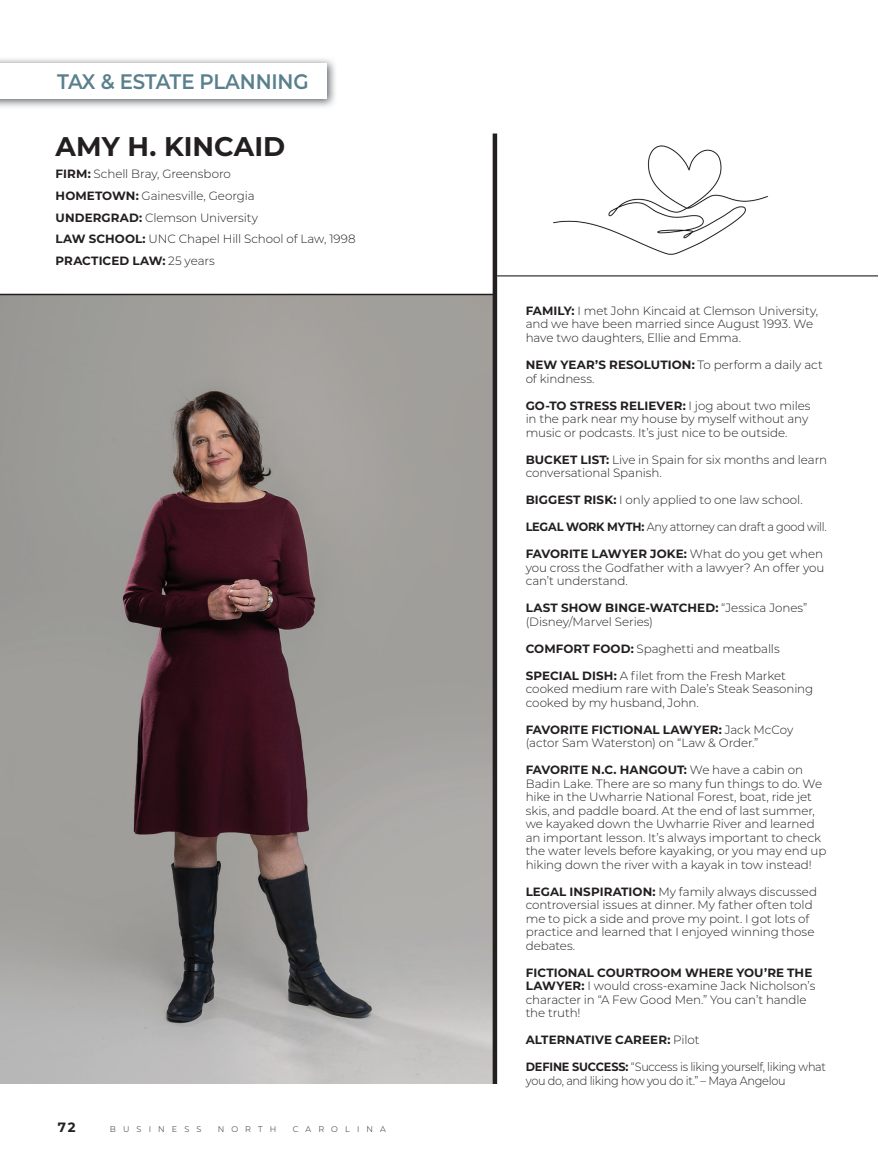
<style>
.page{position:relative;width:878px;height:1175px;background:#fff}
.page>*{position:absolute;margin:0;border:0;box-sizing:border-box;transform-origin:0 0}
.t1{font:700 27px "Montserrat";color:#231f20}
.t2{font:600 21px "Montserrat";letter-spacing:-.01em;color:#5a808d;scale:.94 1}
.t3{font:700 13.5px "Montserrat";color:#231f20}
.t4{font:300 12px/13.5px "Montserrat";letter-spacing:-.005em;color:#231f20}
.t5{font:300 12px/13.5px "Montserrat";letter-spacing:-.025em;color:#231f20;scale:.94 1}
.t6{font:700 12px "Montserrat";letter-spacing:.01em;color:#231f20}
.t7{font:300 8.25px "Montserrat";letter-spacing:.88em;color:#231f20}
.s1{font-weight:700}
.s2{font-weight:300}
</style>
<div class="page">
<img style="left:0;top:295px;width:492px;height:789px">
<img style="left:0;top:59px;width:335px;height:48px">
<div style="left:0;top:63px;width:327px;height:36px;background:#fff"></div>
<hr style="left:0;top:294px;width:495px;height:1px;background:#231f20">
<div style="left:492px;top:133px;width:5px;height:951px;background:#231f20"></div>
<hr style="left:497px;top:275px;width:381px;height:1px;background:#231f20">
<img style="left:553px;top:145px;width:216px;height:110px">
<h2 class="t2" style="left:57px;top:67px;width:269px">TAX &amp; ESTATE PLANNING</h2>
<h1 class="t1" style="left:56px;top:127px;width:231px">AMY H. KINCAID</h1>
<p class="t4" style="left:56px;top:163px;width:302px;line-height:21.8px"><span class="s1">FIRM:</span> Schell Bray, Greensboro<br><span class="s1">HOMETOWN:</span> Gainesville, Georgia<br><span class="s1">UNDERGRAD:</span> Clemson University<br><span class="s1">LAW SCHOOL:</span> UNC Chapel Hill School of Law, 1998<br><span class="s1">PRACTICED LAW:</span> 25 years</p>
<p class="t3" style="left:58px;top:1117px;width:19px">72</p>
<p class="t7" style="left:110px;top:1123px;width:93px">BUSINESS</p>
<p class="t7" style="left:218px;top:1123px;width:60px">NORTH</p>
<p class="t7" style="left:293px;top:1123px;width:95px">CAROLINA</p>
<p class="t4" style="left:525px;top:303px;width:294px"><span class="s1">FAMILY:</span> I met John Kincaid at Clemson University, and we have been married since August 1993. We have two daughters, Ellie and Emma.</p>
<p class="t4" style="left:525px;top:357px;width:298px"><span class="s1">NEW YEAR’S RESOLUTION:</span> To perform a daily act of kindness.</p>
<p class="t4" style="left:525px;top:398px;width:286px"><span class="s1">GO-TO STRESS RELIEVER:</span> I jog about two miles in the park near my house by myself without any music or podcasts. It’s just nice to be outside.</p>
<p class="t4" style="left:525px;top:452px;width:303px"><span class="s1">BUCKET LIST:</span> Live in Spain for six months and learn conversational Spanish.</p>
<p class="t4" style="left:525px;top:492px;width:278px"><span class="s1">BIGGEST RISK:</span> I only applied to one law school.</p>
<p class="t5" style="left:525px;top:519px;width:322px"><span class="s1">LEGAL WORK MYTH:</span> Any attorney can draft a good will.</p>
<p class="t4" style="left:525px;top:546px;width:300px;text-align:justify"><span class="s1">FAVORITE LAWYER JOKE:</span> What do you get when you cross the Godfather with a lawyer? An offer you can’t understand.</p>
<p class="t4" style="left:525px;top:600px;width:283px"><span class="s1">LAST SHOW BINGE-WATCHED:</span> “Jessica Jones” (Disney/Marvel Series)</p>
<p class="t4" style="left:525px;top:641px;width:255px"><span class="s1">COMFORT FOOD:</span> Spaghetti and meatballs</p>
<p class="t4" style="left:525px;top:668px;width:289px"><span class="s1">SPECIAL DISH:</span> A filet from the Fresh Market cooked medium rare with Dale’s Steak Seasoning cooked by my husband, John.</p>
<p class="t4" style="left:525px;top:722px;width:269px"><span class="s1">FAVORITE FICTIONAL LAWYER:</span> Jack McCoy (actor Sam Waterston) on “Law &amp; Order.”</p>
<p class="t4" style="left:525px;top:762px;width:302px"><span class="s1">FAVORITE N.C. HANGOUT:</span> We have a cabin on Badin Lake. There are so many fun things to do. We hike in the Uwharrie National Forest, boat, ride jet skis, and paddle board. At the end of last summer, we kayaked down the Uwharrie River and learned an important lesson. It’s always important to check the water levels before kayaking, or you may end up hiking down the river with a kayak in tow instead!</p>
<p class="t4" style="left:525px;top:884px;width:293px"><span class="s1">LEGAL INSPIRATION:</span> My family always discussed controversial issues at dinner. My father often told me to pick a side and prove my point. I got lots of practice and learned that I enjoyed winning those debates.</p>
<p class="t4" style="left:525px;top:965px;width:291px"><span class="s1">FICTIONAL COURTROOM WHERE YOU’RE THE LAWYER:</span> I would cross-examine Jack Nicholson’s character in “A Few Good Men.” You can’t handle the truth!</p>
<p class="t6" style="left:525px;top:1031px;width:175px">ALTERNATIVE CAREER: <span class="s2">Pilot</span></p>
<p class="t5" style="left:525px;top:1059px;width:321px"><span class="s1">DEFINE SUCCESS:</span> “Success is liking yourself, liking what you do, and liking how you do it.” – Maya Angelou</p>
</div>
